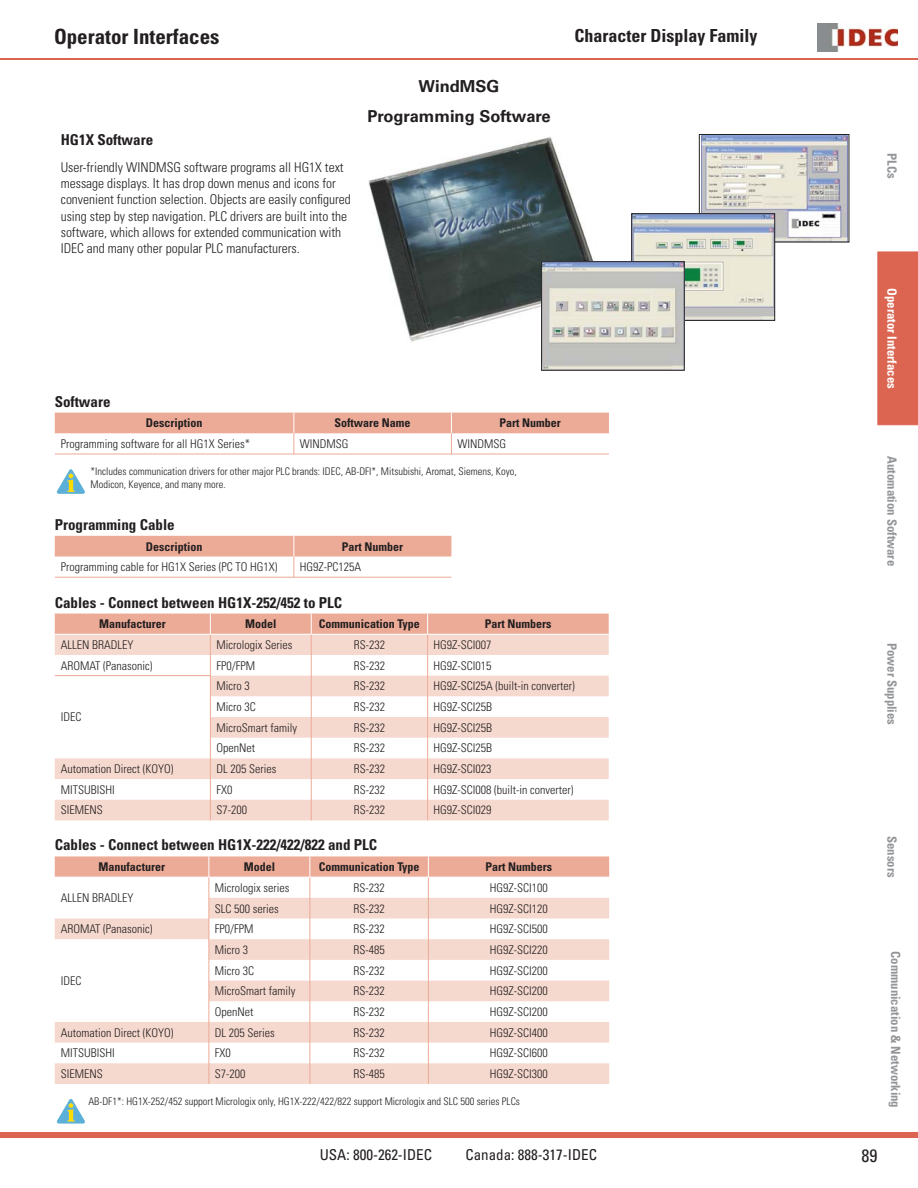
<style>
.page{position:relative;width:918px;height:1188px;background:#fff}
.page>*{position:absolute;margin:0;border:0;box-sizing:border-box;transform-origin:0 0}
.t1{font:700 condensed 21px "Univers LT Std";color:#231f20}
.t2{font:700 condensed 18px "Univers LT Std";color:#231f20}
.t3{font:condensed 18px "Univers LT Std";color:#231f20}
.t4{font:700 16.5px/30.6px "Univers LT Std";color:#231f20;text-align:center}
.t5{font:700 condensed 15px "Univers LT Std";color:#231f20}
.t6{font:condensed 15px "Univers LT Std";color:#231f20}
.t7{font:300 condensed 13.5px/16.2px "Univers LT Std";color:#231f20}
.t8{font:700 condensed 12.75px "Univers LT Std";color:#939598}
.t9{font:700 condensed 12.75px "Univers LT Std";color:#fff}
.t10{font:300 condensed 12px "Univers LT Std";color:#231f20}
.t11{font:700 condensed 12px "Univers LT Std";color:#231f20}
.t12{font:300 condensed 10.5px/12.6px "Univers LT Std";color:#231f20}
</style>
<div class="page">
<hr style="left:0;top:59px;width:918px;height:1px;background:#db6551">
<div style="left:0;top:1132px;width:918px;height:6px;background:#db6551"></div>
<img style="left:818px;top:24px;width:80px;height:27px">
<div style="left:878px;top:252px;width:40px;height:173px;background:#db6551"></div>
<img style="left:368px;top:137px;width:226px;height:205px">
<img style="left:701px;top:136px;width:146px;height:104px">
<div style="left:699px;top:134px;width:150px;height:108px;border:1px solid #231f20"></div>
<img style="left:633px;top:215px;width:140px;height:104px">
<div style="left:631px;top:213px;width:144px;height:108px;border:1px solid #231f20"></div>
<img style="left:543px;top:263px;width:140px;height:106px">
<div style="left:541px;top:261px;width:144px;height:110px;border:1px solid #231f20"></div>
<svg style="left:55px;top:413px;width:554px;height:41px"></svg>
<hr style="left:55px;top:454px;width:396px;height:1px;background:#ecab97">
<hr style="left:451px;top:454px;width:158px;height:1px;background:#ecab97">
<svg style="left:57px;top:469px;width:28px;height:25px"></svg>
<svg style="left:55px;top:536px;width:396px;height:41px"></svg>
<hr style="left:55px;top:577px;width:239px;height:1px;background:#ecab97">
<hr style="left:294px;top:577px;width:157px;height:1px;background:#ecab97">
<svg style="left:55px;top:614px;width:554px;height:206px"></svg>
<svg style="left:55px;top:856px;width:554px;height:228px"></svg>
<svg style="left:57px;top:1099px;width:28px;height:25px"></svg>
<h1 class="t1" style="left:54px;top:27px;width:167px">Operator Interfaces</h1>
<p class="t5" style="left:61px;top:133px;width:94px">HG1X Software</p>
<p class="t7" style="left:61px;top:160px;width:292px">User-friendly WINDMSG software programs all HG1X text message displays. It has drop down menus and icons for convenient function selection. Objects are easily configured using step by step navigation. PLC drivers are built into the software, which allows for extended communication with IDEC and many other popular PLC manufacturers.</p>
<h3 class="t4" style="left:367px;top:71px;width:185px">WindMSG<br>Programming Software</h3>
<h2 class="t2" style="left:575px;top:27px;width:184px">Character Display Family</h2>
<p class="t5" style="left:55px;top:394px;width:57px">Software</p>
<p class="t11" style="left:146px;top:417px;width:58px">Description</p>
<p class="t11" style="left:335px;top:417px;width:78px">Software Name</p>
<p class="t11" style="left:500px;top:417px;width:63px">Part Number</p>
<p class="t10" style="left:61px;top:438px;width:191px">Programming software for all HG1X Series*</p>
<p class="t10" style="left:300px;top:438px;width:50px">WINDMSG</p>
<p class="t10" style="left:457px;top:438px;width:50px">WINDMSG</p>
<p class="t12" style="left:91px;top:466px;width:428px">*Includes communication drivers for other major PLC brands: IDEC, AB-DFI*, Mitsubishi, Aromat, Siemens, Koyo,<br>Modicon, Keyence, and many more.</p>
<p class="t5" style="left:55px;top:517px;width:121px">Programming Cable</p>
<p class="t11" style="left:146px;top:541px;width:58px">Description</p>
<p class="t11" style="left:342px;top:541px;width:63px">Part Number</p>
<p class="t10" style="left:61px;top:561px;width:218px">Programming cable for HG1X Series (PC TO HG1X)</p>
<p class="t10" style="left:300px;top:561px;width:63px">HG9Z-PC125A</p>
<p class="t5" style="left:55px;top:595px;width:289px">Cables - Connect between HG1X-252/452 to PLC</p>
<p class="t11" style="left:99px;top:618px;width:68px">Manufacturer</p>
<p class="t11" style="left:245px;top:618px;width:33px">Model</p>
<p class="t11" style="left:319px;top:618px;width:102px">Communication Type</p>
<p class="t11" style="left:485px;top:618px;width:68px">Part Numbers</p>
<p class="t10" style="left:61px;top:639px;width:74px">ALLEN BRADLEY</p>
<p class="t10" style="left:216px;top:639px;width:77px">Micrologix Series</p>
<p class="t10" style="left:354px;top:639px;width:33px">RS-232</p>
<p class="t10" style="left:434px;top:639px;width:59px">HG9Z-SCI007</p>
<p class="t10" style="left:61px;top:660px;width:93px">AROMAT (Panasonic)</p>
<p class="t10" style="left:216px;top:660px;width:40px">FP0/FPM</p>
<p class="t10" style="left:354px;top:660px;width:33px">RS-232</p>
<p class="t10" style="left:434px;top:660px;width:59px">HG9Z-SCI015</p>
<p class="t10" style="left:61px;top:711px;width:22px">IDEC</p>
<p class="t10" style="left:216px;top:680px;width:35px">Micro 3</p>
<p class="t10" style="left:354px;top:680px;width:33px">RS-232</p>
<p class="t10" style="left:434px;top:680px;width:143px">HG9Z-SCI25A (built-in converter)</p>
<p class="t10" style="left:216px;top:701px;width:41px">Micro 3C</p>
<p class="t10" style="left:354px;top:701px;width:33px">RS-232</p>
<p class="t10" style="left:434px;top:701px;width:60px">HG9Z-SCI25B</p>
<p class="t10" style="left:216px;top:722px;width:82px">MicroSmart family</p>
<p class="t10" style="left:354px;top:722px;width:33px">RS-232</p>
<p class="t10" style="left:434px;top:722px;width:60px">HG9Z-SCI25B</p>
<p class="t10" style="left:216px;top:742px;width:40px">OpenNet</p>
<p class="t10" style="left:354px;top:742px;width:33px">RS-232</p>
<p class="t10" style="left:434px;top:742px;width:60px">HG9Z-SCI25B</p>
<p class="t10" style="left:61px;top:763px;width:114px">Automation Direct (KOYO)</p>
<p class="t10" style="left:216px;top:763px;width:61px">DL 205 Series</p>
<p class="t10" style="left:354px;top:763px;width:33px">RS-232</p>
<p class="t10" style="left:434px;top:763px;width:59px">HG9Z-SCI023</p>
<p class="t10" style="left:61px;top:784px;width:55px">MITSUBISHI</p>
<p class="t10" style="left:216px;top:784px;width:17px">FX0</p>
<p class="t10" style="left:354px;top:784px;width:33px">RS-232</p>
<p class="t10" style="left:434px;top:784px;width:141px">HG9Z-SCI008 (built-in converter)</p>
<p class="t10" style="left:61px;top:804px;width:43px">SIEMENS</p>
<p class="t10" style="left:216px;top:804px;width:32px">S7-200</p>
<p class="t10" style="left:354px;top:804px;width:33px">RS-232</p>
<p class="t10" style="left:434px;top:804px;width:59px">HG9Z-SCI029</p>
<p class="t5" style="left:55px;top:838px;width:324px">Cables - Connect between HG1X-222/422/822 and PLC</p>
<p class="t11" style="left:98px;top:861px;width:68px">Manufacturer</p>
<p class="t11" style="left:244px;top:861px;width:33px">Model</p>
<p class="t11" style="left:319px;top:861px;width:102px">Communication Type</p>
<p class="t11" style="left:485px;top:861px;width:68px">Part Numbers</p>
<p class="t10" style="left:61px;top:892px;width:74px">ALLEN BRADLEY</p>
<p class="t10" style="left:215px;top:882px;width:76px">Micrologix series</p>
<p class="t10" style="left:353px;top:882px;width:33px">RS-232</p>
<p class="t10" style="left:490px;top:882px;width:59px">HG9Z-SCI100</p>
<p class="t10" style="left:215px;top:903px;width:65px">SLC 500 series</p>
<p class="t10" style="left:353px;top:903px;width:33px">RS-232</p>
<p class="t10" style="left:490px;top:903px;width:59px">HG9Z-SCI120</p>
<p class="t10" style="left:61px;top:923px;width:93px">AROMAT (Panasonic)</p>
<p class="t10" style="left:215px;top:923px;width:40px">FP0/FPM</p>
<p class="t10" style="left:353px;top:923px;width:33px">RS-232</p>
<p class="t10" style="left:490px;top:923px;width:59px">HG9Z-SCI500</p>
<p class="t10" style="left:61px;top:975px;width:22px">IDEC</p>
<p class="t10" style="left:215px;top:944px;width:35px">Micro 3</p>
<p class="t10" style="left:353px;top:944px;width:33px">RS-485</p>
<p class="t10" style="left:490px;top:944px;width:59px">HG9Z-SCI220</p>
<p class="t10" style="left:215px;top:965px;width:41px">Micro 3C</p>
<p class="t10" style="left:353px;top:965px;width:33px">RS-232</p>
<p class="t10" style="left:490px;top:965px;width:59px">HG9Z-SCI200</p>
<p class="t10" style="left:215px;top:985px;width:82px">MicroSmart family</p>
<p class="t10" style="left:353px;top:985px;width:33px">RS-232</p>
<p class="t10" style="left:490px;top:985px;width:59px">HG9Z-SCI200</p>
<p class="t10" style="left:215px;top:1006px;width:40px">OpenNet</p>
<p class="t10" style="left:353px;top:1006px;width:33px">RS-232</p>
<p class="t10" style="left:490px;top:1006px;width:59px">HG9Z-SCI200</p>
<p class="t10" style="left:61px;top:1027px;width:114px">Automation Direct (KOYO)</p>
<p class="t10" style="left:215px;top:1027px;width:61px">DL 205 Series</p>
<p class="t10" style="left:353px;top:1027px;width:33px">RS-232</p>
<p class="t10" style="left:490px;top:1027px;width:59px">HG9Z-SCI400</p>
<p class="t10" style="left:61px;top:1047px;width:55px">MITSUBISHI</p>
<p class="t10" style="left:215px;top:1047px;width:17px">FX0</p>
<p class="t10" style="left:353px;top:1047px;width:33px">RS-232</p>
<p class="t10" style="left:490px;top:1047px;width:59px">HG9Z-SCI600</p>
<p class="t10" style="left:61px;top:1068px;width:43px">SIEMENS</p>
<p class="t10" style="left:215px;top:1068px;width:32px">S7-200</p>
<p class="t10" style="left:353px;top:1068px;width:33px">RS-485</p>
<p class="t10" style="left:490px;top:1068px;width:59px">HG9Z-SCI300</p>
<p class="t12" style="left:88px;top:1096px;width:433px">AB-DF1*: HG1X-252/452 support Micrologix only, HG1X-222/422/822 support Micrologix and SLC 500 series PLCs</p>
<p class="t8" style="left:898px;top:153px;width:27px;rotate:90deg">PLCs</p>
<p class="t9" style="left:898px;top:288px;width:102px;rotate:90deg">Operator Interfaces</p>
<p class="t8" style="left:898px;top:456px;width:111px;rotate:90deg">Automation Software</p>
<p class="t8" style="left:898px;top:643px;width:84px;rotate:90deg">Power Supplies</p>
<p class="t8" style="left:898px;top:836px;width:43px;rotate:90deg">Sensors</p>
<p class="t8" style="left:902px;top:951px;width:158px;rotate:90deg">Communication &amp; Networking</p>
<p class="t6" style="left:320px;top:1148px;width:114px">USA: 800-262-IDEC</p>
<p class="t6" style="left:465px;top:1148px;width:133px">Canada: 888-317-IDEC</p>
<h2 class="t3" style="left:862px;top:1147px;width:17px">89</h2>
</div>
